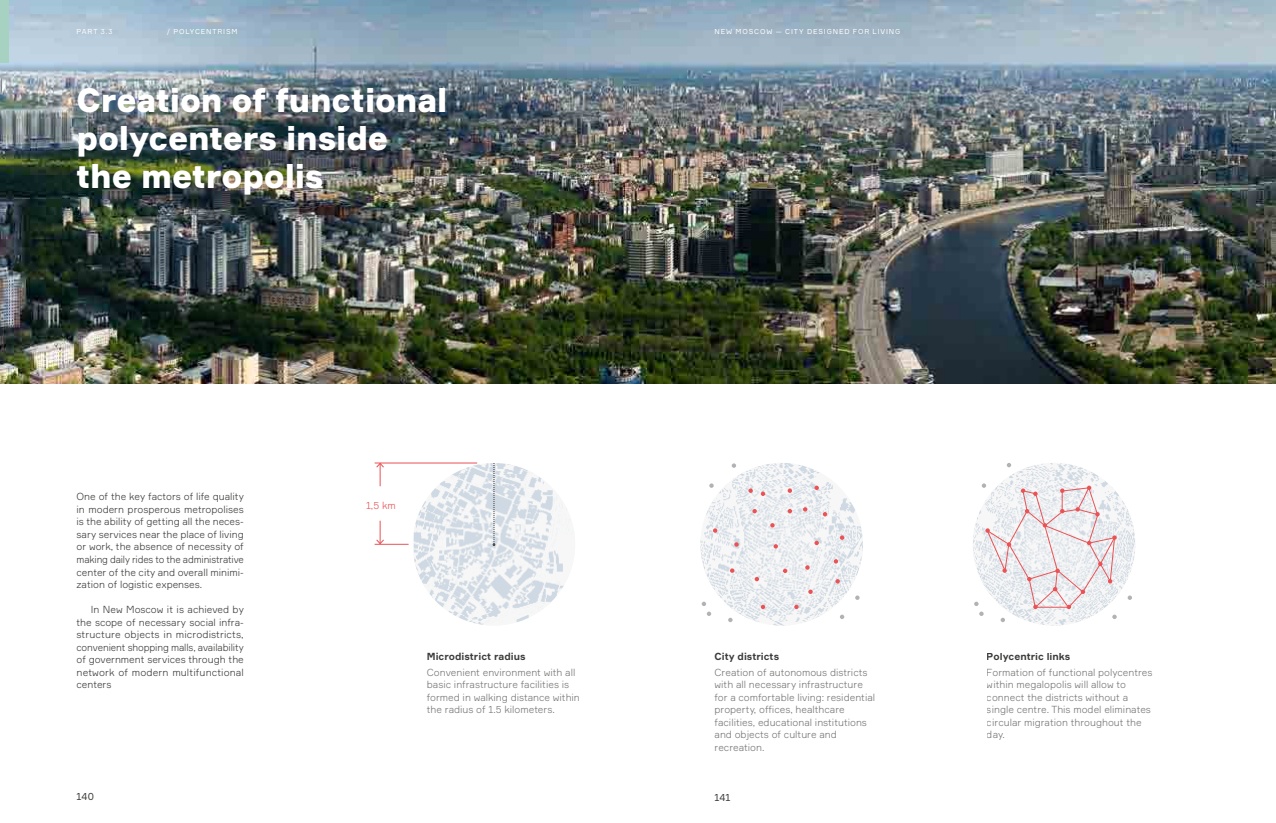
<style>
.page{position:relative;width:1276px;height:823px;background:#fff}
.page>*{position:absolute;margin:0;border:0;box-sizing:border-box;transform-origin:0 0}
.t1{font:900 33px/37.5px "Formular";letter-spacing:-.005em;color:#fff}
.t2{font:300 10px/12.5px "Formular";color:#757574}
.t3{font:300 10px/12.5px "Formular";color:#3b3b3a;text-align:justify}
.t4{font:700 10px "Formular";color:#3b3b3a}
.t5{font:10px "Formular";letter-spacing:-.01em;color:#3b3b3a}
.t6{font:300 10px "Formular";color:#ea5255}
.t7{font:7px "Formular";letter-spacing:.12em;color:#fff}
</style>
<div class="page">
<img style="left:0;top:0;width:1276px;height:383px">
<img style="left:700px;top:462px;width:163px;height:163px;border-radius:81px">
<svg style="left:748px;top:488px;width:5px;height:4px"></svg>
<svg style="left:823px;top:511px;width:4px;height:5px"></svg>
<svg style="left:787px;top:488px;width:5px;height:4px"></svg>
<svg style="left:761px;top:491px;width:4px;height:4px"></svg>
<svg style="left:752px;top:508px;width:5px;height:5px"></svg>
<svg style="left:709px;top:483px;width:4px;height:4px"></svg>
<svg style="left:731px;top:463px;width:5px;height:4px"></svg>
<svg style="left:701px;top:601px;width:5px;height:4px"></svg>
<svg style="left:728px;top:617px;width:4px;height:4px"></svg>
<svg style="left:707px;top:611px;width:4px;height:4px"></svg>
<svg style="left:840px;top:614px;width:4px;height:4px"></svg>
<svg style="left:855px;top:595px;width:4px;height:4px"></svg>
<svg style="left:730px;top:568px;width:4px;height:4px"></svg>
<svg style="left:761px;top:604px;width:4px;height:4px"></svg>
<svg style="left:833px;top:559px;width:5px;height:4px"></svg>
<svg style="left:805px;top:565px;width:4px;height:4px"></svg>
<svg style="left:794px;top:604px;width:4px;height:4px"></svg>
<svg style="left:835px;top:578px;width:5px;height:5px"></svg>
<svg style="left:840px;top:535px;width:4px;height:4px"></svg>
<svg style="left:787px;top:508px;width:5px;height:5px"></svg>
<svg style="left:803px;top:507px;width:4px;height:4px"></svg>
<svg style="left:814px;top:485px;width:5px;height:4px"></svg>
<svg style="left:773px;top:544px;width:5px;height:4px"></svg>
<svg style="left:808px;top:589px;width:4px;height:4px"></svg>
<svg style="left:783px;top:568px;width:4px;height:4px"></svg>
<svg style="left:754px;top:576px;width:5px;height:5px"></svg>
<svg style="left:814px;top:540px;width:5px;height:5px"></svg>
<svg style="left:770px;top:523px;width:4px;height:4px"></svg>
<svg style="left:734px;top:542px;width:5px;height:4px"></svg>
<svg style="left:713px;top:528px;width:4px;height:4px"></svg>
<img style="left:414px;top:462px;width:160px;height:163px">
<svg style="left:493px;top:462px;width:2px;height:83px"></svg>
<hr style="left:375px;top:462px;width:102px;height:1px;background:#ea5255">
<hr style="left:375px;top:544px;width:33px;height:1px;background:#ea5255">
<svg style="left:375px;top:462px;width:10px;height:24px"></svg>
<svg style="left:375px;top:520px;width:10px;height:24px"></svg>
<img style="left:973px;top:462px;width:162px;height:163px;border-radius:81px">
<svg style="left:1006px;top:463px;width:5px;height:4px"></svg>
<svg style="left:1127px;top:595px;width:5px;height:4px"></svg>
<svg style="left:974px;top:483px;width:142px;height:138px"></svg>
<div style="left:0;top:0;width:9px;height:62px;background:#a7d2c1"></div>
<p class="t7" style="left:77px;top:27px;width:37px">PART 3.3</p>
<p class="t7" style="left:167px;top:27px;width:72px">/ POLYCENTRISM</p>
<h1 class="t1" style="left:77px;top:81px;width:372px">Creation of functional polycenters inside the metropolis</h1>
<p class="t7" style="left:714px;top:27px;width:187px">NEW MOSCOW — CITY DESIGNED FOR LIVING</p>
<p class="t3" style="left:77px;top:490px;width:169px">One of the key factors of life quality in modern prosperous metropolises is the ability of getting all the neces&shy;sary services near the place of living or work, the absence of necessity of making daily rides to the administrative center of the city and overall minimi&shy;zation of logistic expenses.</p>
<p class="t3" style="left:77px;top:602px;width:169px;text-indent:14px">In New Moscow it is achieved by the scope of necessary social infra&shy;structure objects in microdistricts, convenient shopping malls, availability of government services through the network of modern multifunctional centers</p>
<p class="t6" style="left:366px;top:498px;width:31px">1,5 km</p>
<p class="t4" style="left:427px;top:650px;width:100px">Microdistrict radius</p>
<p class="t2" style="left:427px;top:665px;width:154px">Convenient environment with all basic infrastructure facilities is formed in walking distance within the radius of 1.5 kilometers.</p>
<p class="t4" style="left:714px;top:650px;width:66px">City districts</p>
<p class="t2" style="left:714px;top:665px;width:162px">Creation of autonomous districts with all necessary infrastructure for a comfortable living: residential property, offices, healthcare facilities, educational institutions and objects of culture and recreation.</p>
<p class="t5" style="left:77px;top:789px;width:19px">140</p>
<p class="t5" style="left:714px;top:790px;width:17px">141</p>
<p class="t4" style="left:986px;top:650px;width:85px">Polycentric links</p>
<p class="t2" style="left:986px;top:665px;width:167px">Formation of functional polycentres within megalopolis will allow to connect the districts without a single centre. This model eliminates circular migration throughout the day.</p>
</div>
